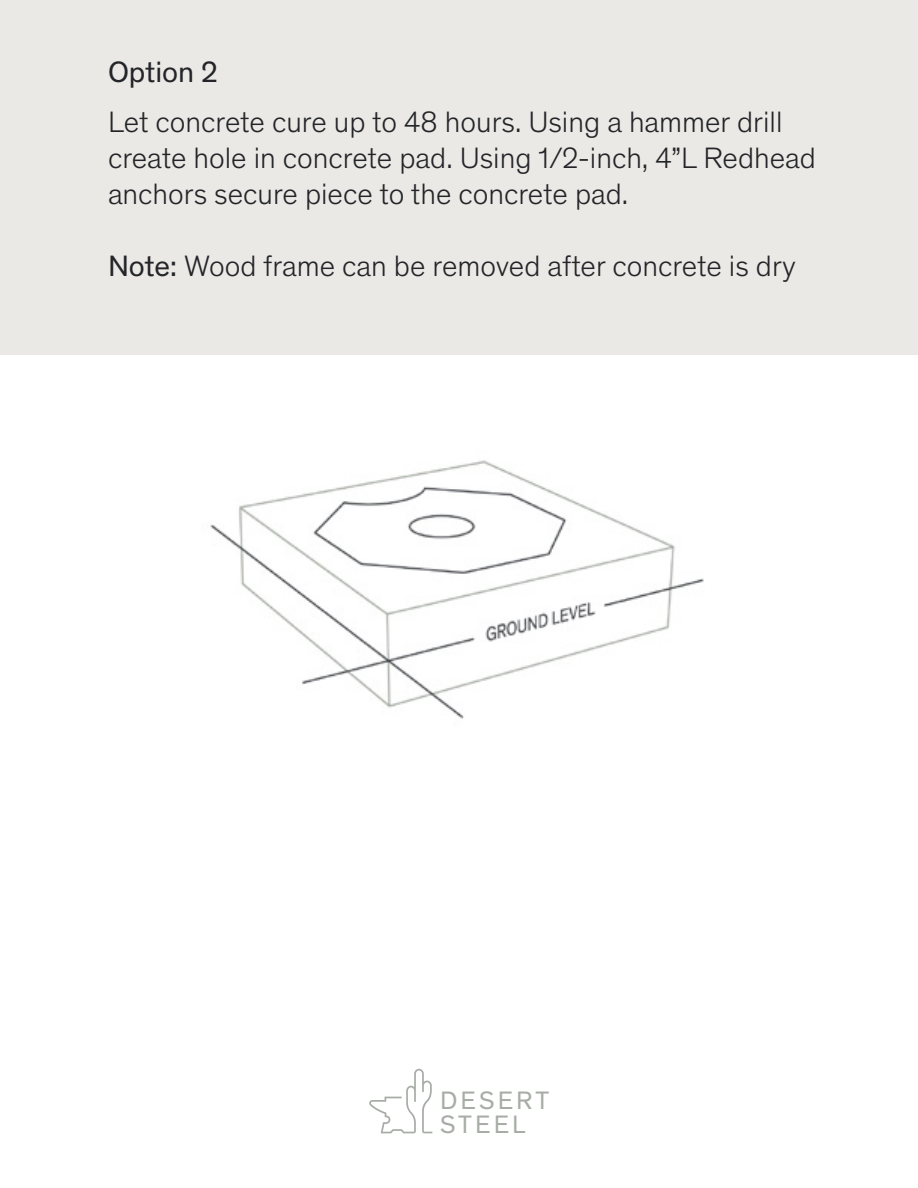
<style>
.page{position:relative;width:918px;height:1188px;background:#fff}
.page>*{position:absolute;margin:0;border:0;box-sizing:border-box;transform-origin:0 0}
.t1{font:300 30px/36px "Theinhardt";color:#242529}
.t2{font:30px "Theinhardt";color:#242529}
.t3{font:25.65px/24.3px "Theinhardt";letter-spacing:.12em;color:#a7ada6}
.s1{font-weight:400}
</style>
<div class="page">
<div style="left:0;top:0;width:918px;height:354px;background:#eae9e5"></div>
<svg style="left:369px;top:1069px;width:63px;height:64px"></svg>
<img style="left:210px;top:460px;width:494px;height:259px">
<p class="t2" style="left:108px;top:51px;width:111px">Option 2</p>
<p class="t1" style="left:108px;top:102px;width:709px">Let concrete cure up to 48 hours. Using a hammer drill create hole in concrete pad. Using 1/2-inch, 4”L Redhead anchors secure piece to the concrete pad.</p>
<p class="t1" style="left:108px;top:246px;width:689px"><span class="s1">Note:</span> Wood frame can be removed after concrete is dry</p>
<p class="t3" style="left:440px;top:1087px;width:110px">DESERT<br>STEEL</p>
</div>
